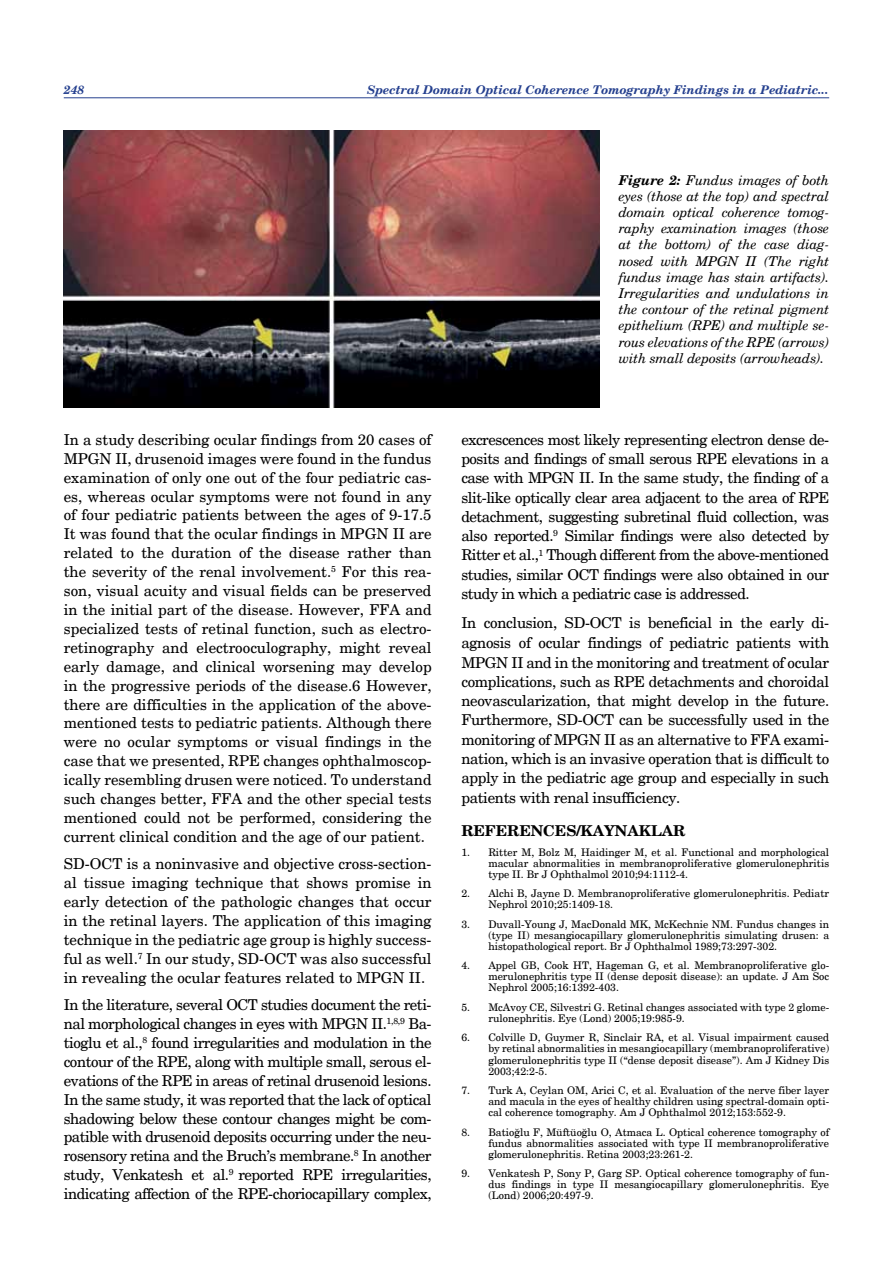
<style>
.page{position:relative;width:893px;height:1263px;background:#fff}
.page>*{position:absolute;margin:0;border:0;box-sizing:border-box;transform-origin:0 0}
.t1{font:15px/18.9px "New Century Schlbk";letter-spacing:-.02em;color:#000;text-align:justify}
.t2{font:700 15px "New Century Schlbk";color:#000}
.t3{font:italic 13.5px/16.2px "New Century Schlbk";letter-spacing:-.01em;color:#000;text-align:justify}
.t4{font:italic 700 12px "New Century Schlbk";color:#25408f}
.t5{font:10.5px/10.9px "New Century Schlbk";color:#000;text-align:justify}
.s1{font-weight:700}
</style>
<div class="page">
<hr style="left:64px;top:97px;width:765px;height:1px;background:#25408f">
<img style="left:64px;top:130px;width:536px;height:277px">
<p class="t4" style="left:64px;top:82px;width:22px">248</p>
<p class="t4" style="left:367px;top:82px;width:463px">Spectral Domain Optical Coherence Tomography Findings in a Pediatric...</p>
<p class="t1" style="left:64px;top:430px;width:369px">In a study describing ocular findings from 20 cases of MPGN II, drusenoid images were found in the fundus examination of only one out of the four pediatric cas&shy;es, whereas ocular symptoms were not found in any of four pediatric patients between the ages of 9-17.5<br>It was found that the ocular findings in MPGN II are related to the duration of the disease rather than the severity of the renal involvement.<sup>5</sup> For this rea&shy;son, visual acuity and visual fields can be preserved in the initial part of the disease. However, FFA and specialized tests of retinal function, such as electro&shy;retinography and electrooculography, might reveal early damage, and clinical worsening may develop in the progressive periods of the disease.6 However, there are difficulties in the application of the above&shy;mentioned tests to pediatric patients. Although there were no ocular symptoms or visual findings in the case that we presented, RPE changes ophthalmoscop&shy;ically resembling drusen were noticed. To understand such changes better, FFA and the other special tests mentioned could not be performed, considering the current clinical condition and the age of our patient.</p>
<p class="t1" style="left:64px;top:855px;width:369px">SD-OCT is a noninvasive and objective cross-section&shy;al tissue imaging technique that shows promise in early detection of the pathologic changes that occur in the retinal layers. The application of this imaging technique in the pediatric age group is highly success&shy;ful as well.<sup>7</sup> In our study, SD-OCT was also successful in revealing the ocular features related to MPGN II.</p>
<p class="t1" style="left:64px;top:995px;width:369px">In the literature, several OCT studies document the reti&shy;nal morphological changes in eyes with MPGN II.<sup>1,8,9</sup> Ba&shy;tioglu et al.,<sup>8</sup> found irregularities and modulation in the contour of the RPE, along with multiple small, serous el&shy;evations of the RPE in areas of retinal drusenoid lesions.<br>In the same study, it was reported that the lack of optical shadowing below these contour changes might be com&shy;patible with drusenoid deposits occurring under the neu&shy;rosensory retina and the Bruch’s membrane.<sup>8</sup> In another study, Venkatesh et al.<sup>9</sup> reported RPE irregularities, indicating affection of the RPE-choriocapillary complex,</p>
<p class="t3" style="left:619px;top:172px;width:212px"><span class="s1">Figure 2:</span> Fundus images of both eyes (those at the top) and spectral domain optical coherence tomog&shy;raphy examination images (those at the bottom) of the case diag&shy;nosed with MPGN II (The right fundus image has stain artifacts).<br>Irregularities and undulations in the contour of the retinal pigment epithelium (RPE) and multiple se&shy;rous elevations of the RPE (arrows) with small deposits (arrowheads).</p>
<p class="t1" style="left:461px;top:430px;width:369px">excrescences most likely representing electron dense de&shy;posits and findings of small serous RPE elevations in a case with MPGN II. In the same study, the finding of a slit-like optically clear area adjacent to the area of RPE detachment, suggesting subretinal fluid collection, was also reported.<sup>9</sup> Similar findings were also detected by Ritter et al.,<sup>1</sup> Though different from the above-mentioned studies, similar OCT findings were also obtained in our study in which a pediatric case is addressed.</p>
<p class="t1" style="left:461px;top:613px;width:369px;line-height:19.5px">In conclusion, SD-OCT is beneficial in the early di&shy;agnosis of ocular findings of pediatric patients with MPGN II and in the monitoring and treatment of ocular complications, such as RPE detachments and choroidal neovascularization, that might develop in the future.<br>Furthermore, SD-OCT can be successfully used in the monitoring of MPGN II as an alternative to FFA exami&shy;nation, which is an invasive operation that is difficult to apply in the pediatric age group and especially in such patients with renal insufficiency.</p>
<p class="t2" style="left:461px;top:821px;width:226px">REFERENCES/KAYNAKLAR</p>
<p class="t5" style="left:488px;top:847px;width:342px;text-indent:-27px">1. Ritter M, Bolz M, Haidinger M, et al. Functional and morphological macular abnormalities in membranoproliferative glomerulonephritis type II. Br J Ophthalmol 2010;94:1112-4.</p>
<p class="t5" style="left:488px;top:888px;width:342px;text-indent:-27px">2. Alchi B, Jayne D. Membranoproliferative glomerulonephritis. Pediatr<br>Nephrol 2010;25:1409-18.</p>
<p class="t5" style="left:488px;top:919px;width:342px;text-indent:-27px">3. Duvall-Young J, MacDonald MK, McKechnie NM. Fundus changes in (type II) mesangiocapillary glomerulonephritis simulating drusen: a histopathological report. Br J Ophthalmol 1989;73:297-302.</p>
<p class="t5" style="left:488px;top:960px;width:342px;text-indent:-27px">4. Appel GB, Cook HT, Hageman G, et al. Membranoproliferative glo&shy;merulonephritis type II (dense deposit disease): an update. J Am Soc Nephrol 2005;16:1392-403.</p>
<p class="t5" style="left:488px;top:1002px;width:342px;text-indent:-27px">5. McAvoy CE, Silvestri G. Retinal changes associated with type 2 glome&shy;rulonephritis. Eye (Lond) 2005;19:985-9.</p>
<p class="t5" style="left:488px;top:1032px;width:342px;text-indent:-27px">6. Colville D, Guymer R, Sinclair RA, et al. Visual impairment caused by retinal abnormalities in mesangiocapillary (membranoproliferative) glomerulonephritis type II (“dense deposit disease”). Am J Kidney Dis 2003;42:2-5.</p>
<p class="t5" style="left:488px;top:1085px;width:342px;text-indent:-27px">7. Turk A, Ceylan OM, Arici C, et al. Evaluation of the nerve fiber layer and macula in the eyes of healthy children using spectral-domain opti&shy;cal coherence tomography. Am J Ophthalmol 2012;153:552-9.</p>
<p class="t5" style="left:488px;top:1126px;width:342px;text-indent:-27px">8. Batioğlu F, Müftüoğlu O, Atmaca L. Optical coherence tomography of fundus abnormalities associated with type II membranoproliferative glomerulonephritis. Retina 2003;23:261-2.</p>
<p class="t5" style="left:488px;top:1168px;width:342px;text-indent:-27px">9. Venkatesh P, Sony P, Garg SP. Optical coherence tomography of fun&shy;dus findings in type II mesangiocapillary glomerulonephritis. Eye (Lond) 2006;20:497-9.</p>
</div>
